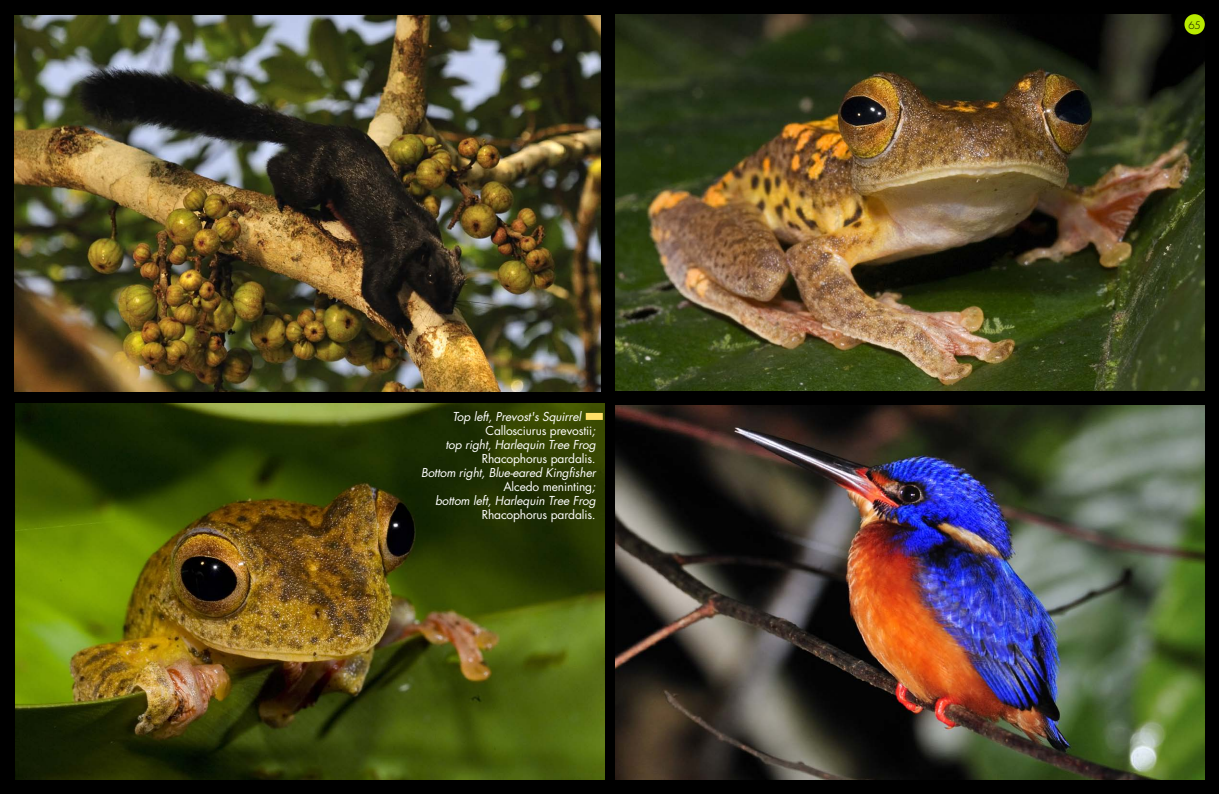
<style>
.page{position:relative;width:1219px;height:794px;background:#000}
.page>*{position:absolute;margin:0;border:0;box-sizing:border-box;transform-origin:0 0}
.t1{font:italic 12px "Futura";letter-spacing:-.01em;color:#fff}
.t2{font:12px "Futura";letter-spacing:-.01em;color:#fff}
.t3{font:300 10px "Futura";color:#000}
.s1{font-style:italic}
</style>
<div class="page">
<img style="left:616px;top:14px;width:589px;height:376px">
<img style="left:14px;top:16px;width:586px;height:376px">
<img style="left:16px;top:403px;width:589px;height:377px">
<img style="left:616px;top:405px;width:589px;height:375px">
<div style="left:1184px;top:14px;width:21px;height:20px;background:#b9eb00;border-radius:50%"></div>
<div style="left:586px;top:413px;width:17px;height:7px;background:#ffe068"></div>
<p class="t1" style="left:453px;top:411px;width:130px">Top left, Prevost's Squirrel</p>
<p class="t2" style="left:486px;top:425px;width:112px">Callosciurus prevostii<span class="s1">;</span></p>
<p class="t1" style="left:445px;top:439px;width:152px">top right, Harlequin Tree Frog</p>
<p class="t2" style="left:482px;top:453px;width:115px">Rhacophorus pardalis<span class="s1">.</span></p>
<p class="t1" style="left:421px;top:467px;width:176px">Bottom right, Blue-eared Kingfisher</p>
<p class="t2" style="left:503px;top:481px;width:94px">Alcedo meninting<span class="s1">;</span></p>
<p class="t1" style="left:435px;top:495px;width:162px">bottom left, Harlequin Tree Frog</p>
<p class="t2" style="left:482px;top:509px;width:115px">Rhacophorus pardalis<span class="s1">.</span></p>
<p class="t3" style="left:1188px;top:21px;width:14px">65</p>
</div>
